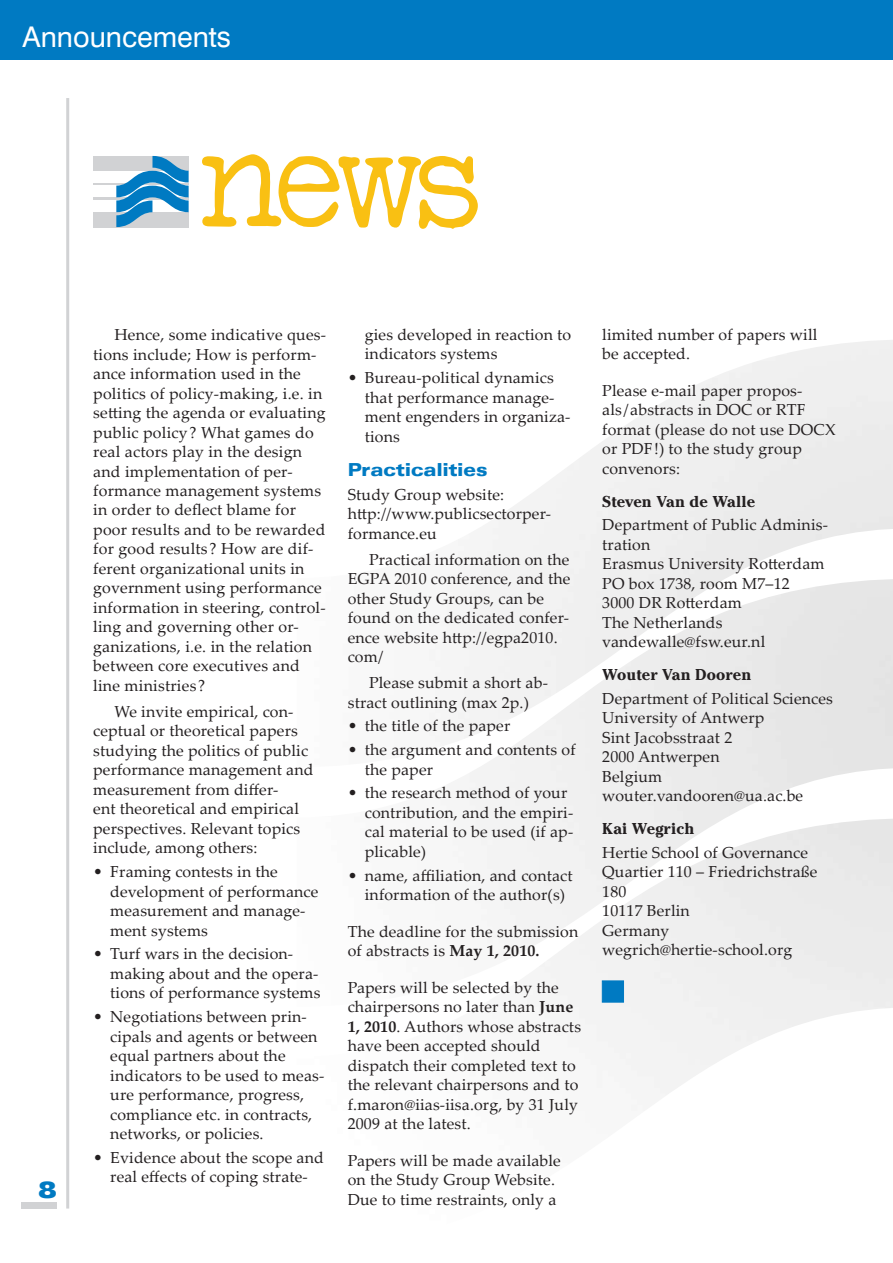
<style>
.page{position:relative;width:893px;height:1263px;background:#fff}
.page>*{position:absolute;margin:0;border:0;box-sizing:border-box;transform-origin:0 0}
.t1{font:28.5px "Swiss 721 AT";color:#fff}
.t2{font:900 expanded 23.7px "Zurich AT";color:#007ac2}
.t3{font:900 expanded 18px "Zurich AT";letter-spacing:.01em;color:#007ac2}
.t4{font:700 16.5px "Cheltenham Itc TEE";letter-spacing:.01em;color:#231f20}
.t5{font:15.9px/19.5px "Palatino Linotype";letter-spacing:.01em;color:#231f20}
.s1{font-weight:700}
</style>
<div class="page">
<div style="left:0;top:0;width:893px;height:60px;background:#007ac2"></div>
<div style="left:21px;top:1202px;width:36px;height:7px;background:#d1d2d4"></div>
<hr style="left:66px;top:98px;width:3px;height:1110px;background:#d1d2d4">
<svg style="left:458px;top:340px;width:434px;height:756px;fill:#f0f0f0"></svg>
<svg style="left:892px;top:340px;width:1px;height:668px"></svg>
<div style="left:602px;top:981px;width:21px;height:21px;background:#007ac2;border:1px solid #007ac2"></div>
<svg style="left:202px;top:154px;width:276px;height:75px"></svg>
<div style="left:93px;top:156px;width:96px;height:71px;background:#d1d2d4"></div>
<div style="left:93px;top:171px;width:96px;height:11px;background:#fff"></div>
<div style="left:93px;top:186px;width:96px;height:11px;background:#fff"></div>
<div style="left:93px;top:200px;width:96px;height:12px;background:#fff"></div>
<svg style="left:116px;top:156px;width:73px;height:71px"></svg>
<h1 class="t1" style="left:23px;top:20px;width:210px">Announcements</h1>
<h2 class="t2" style="left:38px;top:1175px;width:21px">8</h2>
<p class="t5" style="left:93px;top:324px;width:234px;text-indent:21px">Hence, some indicative ques&shy;tions include; How is perform&shy;ance information used in the politics of policy-making, i.e. in setting the agenda or evaluating public policy ? What games do real actors play in the design and implementation of per&shy;formance management systems in order to deflect blame for poor results and to be rewarded for good results ? How are dif&shy;ferent organizational units in government using performance information in steering, control&shy;ling and governing other or&shy;ganizations, i.e. in the relation between core executives and line ministries ?</p>
<p class="t5" style="left:93px;top:701px;width:222px;text-indent:21px">We invite empirical, con&shy;ceptual or theoretical papers studying the politics of public performance management and measurement from differ-<br>ent theoretical and empirical perspectives. Relevant topics include, among others:</p>
<p class="t5" style="left:110px;top:861px;width:210px;text-indent:-17px">• Framing contests in the development of performance measurement and manage&shy;ment systems</p>
<p class="t5" style="left:110px;top:943px;width:212px;text-indent:-17px">• Turf wars in the decision&shy;making about and the opera&shy;tions of performance systems</p>
<p class="t5" style="left:110px;top:1006px;width:216px;text-indent:-17px">• Negotiations between prin&shy;cipals and agents or between equal partners about the indicators to be used to meas&shy;ure performance, progress, compliance etc. in contracts, networks, or policies.</p>
<p class="t5" style="left:93px;top:1147px;width:232px;text-align:center">• Evidence about the scope and real effects of coping strate-</p>
<p class="t5" style="left:365px;top:324px;width:208px">gies developed in reaction to indicators systems</p>
<p class="t5" style="left:365px;top:367px;width:207px;text-indent:-17px">• Bureau-political dynamics that performance manage&shy;ment engenders in organiza&shy;tions</p>
<p class="t3" style="left:348px;top:459px;width:141px">Practicalities</p>
<p class="t5" style="left:348px;top:484px;width:205px">Study Group website: http://www.publicsectorper&shy;formance.eu</p>
<p class="t5" style="left:348px;top:549px;width:224px;text-indent:21px">Practical information on the<br>EGPA 2010 conference, and the other Study Groups, can be found on the dedicated confer&shy;ence website http://egpa2010. com/</p>
<p class="t5" style="left:348px;top:672px;width:202px;text-indent:21px">Please submit a short ab&shy;stract outlining (max 2p.)</p>
<p class="t5" style="left:348px;top:716px;width:164px">• the title of the paper</p>
<p class="t5" style="left:365px;top:739px;width:212px;text-indent:-17px">• the argument and contents of the paper</p>
<p class="t5" style="left:365px;top:783px;width:210px;text-indent:-17px">• the research method of your contribution, and the empiri&shy;cal material to be used (if ap&shy;plicable)</p>
<p class="t5" style="left:365px;top:865px;width:209px;text-indent:-17px">• name, affiliation, and contact information of the author(s)</p>
<p class="t5" style="left:348px;top:921px;width:232px">The deadline for the submission of abstracts is <span class="s1">May 1, 2010.</span></p>
<p class="t5" style="left:348px;top:977px;width:235px">Papers will be selected by the chairpersons no later than <span class="s1">June<br>1, 2010</span>. Authors whose abstracts have been accepted should dispatch their completed text to the relevant chairpersons and to f.maron@iias-iisa.org, by 31 July<br>2009 at the latest.</p>
<p class="t5" style="left:348px;top:1150px;width:215px">Papers will be made available on the Study Group Website.<br>Due to time restraints, only a</p>
<p class="t5" style="left:602px;top:324px;width:217px">limited number of papers will be accepted.</p>
<p class="t5" style="left:602px;top:380px;width:235px">Please e-mail paper propos-<br>als / abstracts in DOC or RTF format (please do not use DOCX or PDF !) to the study group convenors:</p>
<p class="t4" style="left:602px;top:491px;width:154px">Steven Van de Walle</p>
<p class="t5" style="left:602px;top:515px;width:227px">Department of Public Adminis&shy;tration<br>Erasmus University Rotterdam<br>PO box 1738, room M7–12<br>3000 DR Rotterdam<br>The Netherlands vandewalle@fsw.eur.nl</p>
<p class="t4" style="left:602px;top:665px;width:151px">Wouter Van Dooren</p>
<p class="t5" style="left:602px;top:688px;width:232px">Department of Political Sciences<br>University of Antwerp<br>Sint Jacobsstraat 2<br>2000 Antwerpen<br>Belgium wouter.vandooren@ua.ac.be</p>
<p class="t4" style="left:602px;top:819px;width:94px">Kai Wegrich</p>
<p class="t5" style="left:602px;top:842px;width:217px">Hertie School of Governance<br>Quartier 110 – Friedrichstraße<br>180<br>10117 Berlin<br>Germany wegrich@hertie-school.org</p>
</div>
